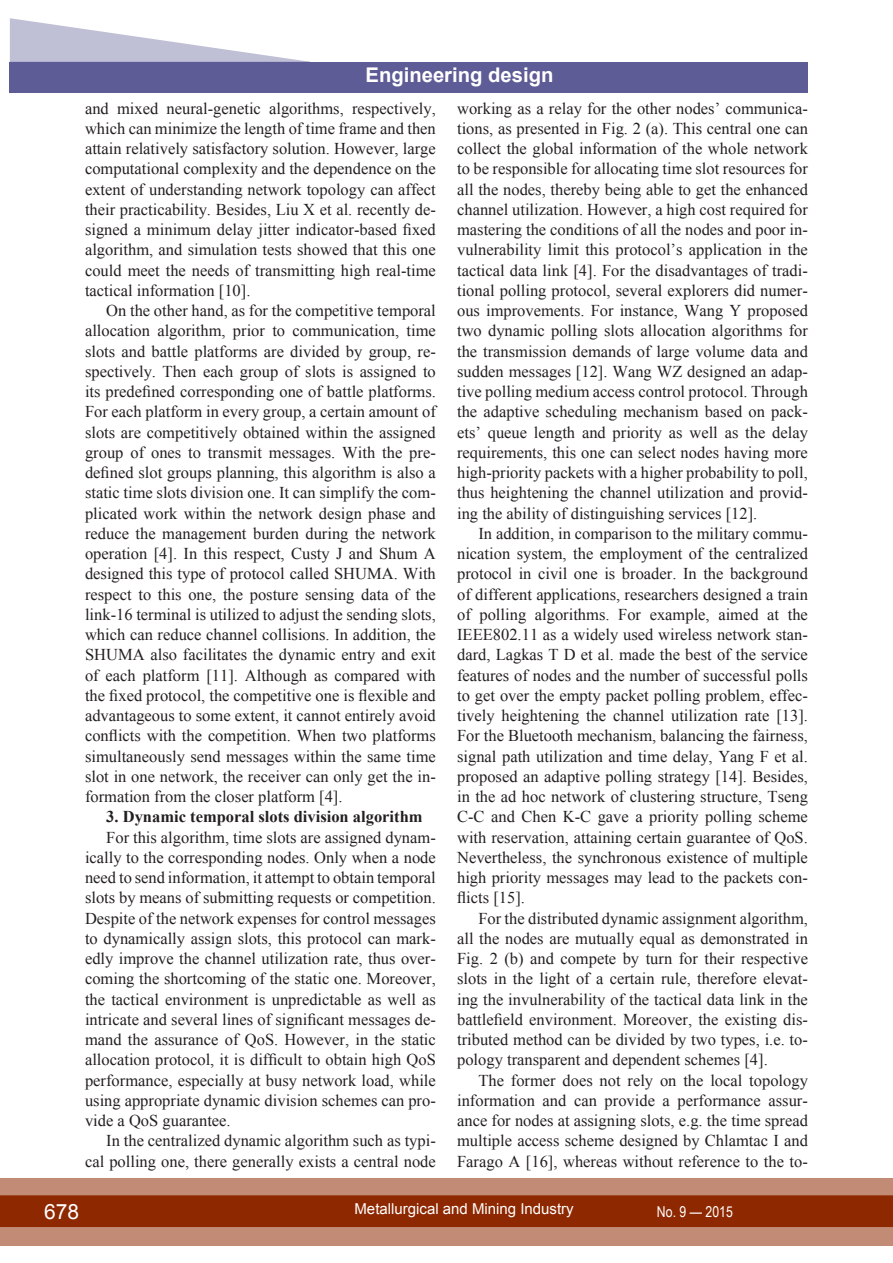
<style>
.page{position:relative;width:893px;height:1263px;background:#fff}
.page>*{position:absolute;margin:0;border:0;box-sizing:border-box;transform-origin:0 0}
.t1{font:21px "Arial";color:#fff}
.t2{font:700 20.25px "Arial";color:#fff}
.ОСНОВНОЙ{font:16.5px/20.2px "Times New Roman";color:#231f20;text-align:justify}
.ОСНОВНОЙ-2{font:700 16.5px "Times New Roman";color:#231f20}
.t3{font:15px "Arial";color:#fff}
.t4{font:15px "Arial Narrow";color:#fff}
</style>
<div class="page">
<div style="left:0;top:1178px;width:893px;height:68px;background:#c28b76"></div>
<div style="left:0;top:1195px;width:893px;height:32px;background:#8e2800;border:2px solid #8e2800"></div>
<div style="left:10px;top:62px;width:798px;height:30px;background:#5e5c96"></div>
<svg style="left:10px;top:18px;width:300px;height:44px"></svg>
<svg style="left:892px;top:1178px;width:1px;height:68px"></svg>
<p class="t2" style="left:365px;top:62px;width:189px">Engineering design</p>
<p class="ОСНОВНОЙ" style="left:85px;top:98px;width:352px">and mixed neural-genetic algorithms, respectively, which can minimize the length of time frame and then attain relatively satisfactory solution. However, large computational complexity and the dependence on the extent of understanding network topology can affect their practicability. Besides, Liu X et al. recently de&shy;signed a minimum delay jitter indicator-based fixed algorithm, and simulation tests showed that this one could meet the needs of transmitting high real-time tactical information [10].</p>
<p class="ОСНОВНОЙ" style="left:85px;top:300px;width:352px;text-indent:21px">On the other hand, as for the competitive temporal allocation algorithm, prior to communication, time slots and battle platforms are divided by group, re&shy;spectively. Then each group of slots is assigned to its predefined corresponding one of battle platforms.<br>For each platform in every group, a certain amount of slots are competitively obtained within the assigned group of ones to transmit messages. With the pre&shy;defined slot groups planning, this algorithm is also a static time slots division one. It can simplify the com&shy;plicated work within the network design phase and reduce the management burden during the network operation [4]. In this respect, Custy J and Shum A designed this type of protocol called SHUMA. With respect to this one, the posture sensing data of the link-16 terminal is utilized to adjust the sending slots, which can reduce channel collisions. In addition, the SHUMA also facilitates the dynamic entry and exit of each platform [11]. Although as compared with the fixed protocol, the competitive one is flexible and advantageous to some extent, it cannot entirely avoid conflicts with the competition. When two platforms simultaneously send messages within the same time slot in one network, the receiver can only get the in&shy;formation from the closer platform [4].</p>
<p class="ОСНОВНОЙ-2" style="left:106px;top:805px;width:318px">3. Dynamic temporal slots division algorithm</p>
<p class="ОСНОВНОЙ" style="left:85px;top:827px;width:352px;text-indent:21px">For this algorithm, time slots are assigned dynam&shy;ically to the corresponding nodes. Only when a node need to send information, it attempt to obtain temporal slots by means of submitting requests or competition.<br>Despite of the network expenses for control messages to dynamically assign slots, this protocol can mark&shy;edly improve the channel utilization rate, thus over&shy;coming the shortcoming of the static one. Moreover, the tactical environment is unpredictable as well as intricate and several lines of significant messages de&shy;mand the assurance of QoS. However, in the static allocation protocol, it is difficult to obtain high QoS performance, especially at busy network load, while using appropriate dynamic division schemes can pro&shy;vide a QoS guarantee.</p>
<p class="ОСНОВНОЙ" style="left:85px;top:1130px;width:352px;text-align:right">In the centralized dynamic algorithm such as typi&shy;cal polling one, there generally exists a central node</p>
<p class="ОСНОВНОЙ" style="left:457px;top:98px;width:352px">working as a relay for the other nodes’ communica&shy;tions, as presented in Fig. 2 (a). This central one can collect the global information of the whole network to be responsible for allocating time slot resources for all the nodes, thereby being able to get the enhanced channel utilization. However, a high cost required for mastering the conditions of all the nodes and poor in&shy;vulnerability limit this protocol’s application in the tactical data link [4]. For the disadvantages of tradi&shy;tional polling protocol, several explorers did numer&shy;ous improvements. For instance, Wang Y proposed two dynamic polling slots allocation algorithms for the transmission demands of large volume data and sudden messages [12]. Wang WZ designed an adap&shy;tive polling medium access control protocol. Through the adaptive scheduling mechanism based on pack&shy;ets’ queue length and priority as well as the delay requirements, this one can select nodes having more high-priority packets with a higher probability to poll, thus heightening the channel utilization and provid&shy;ing the ability of distinguishing services [12].</p>
<p class="ОСНОВНОЙ" style="left:457px;top:523px;width:352px;text-indent:21px">In addition, in comparison to the military commu&shy;nication system, the employment of the centralized protocol in civil one is broader. In the background of different applications, researchers designed a train of polling algorithms. For example, aimed at the IEEE802.11 as a widely used wireless network stan&shy;dard, Lagkas T D et al. made the best of the service features of nodes and the number of successful polls to get over the empty packet polling problem, effec&shy;tively heightening the channel utilization rate [13].<br>For the Bluetooth mechanism, balancing the fairness, signal path utilization and time delay, Yang F et al. proposed an adaptive polling strategy [14]. Besides, in the ad hoc network of clustering structure, Tseng C-C and Chen K-C gave a priority polling scheme with reservation, attaining certain guarantee of QoS.<br>Nevertheless, the synchronous existence of multiple high priority messages may lead to the packets con&shy;flicts [15].</p>
<p class="ОСНОВНОЙ" style="left:457px;top:908px;width:352px;text-indent:21px">For the distributed dynamic assignment algorithm, all the nodes are mutually equal as demonstrated in Fig. 2 (b) and compete by turn for their respective slots in the light of a certain rule, therefore elevat&shy;ing the invulnerability of the tactical data link in the battlefield environment. Moreover, the existing dis&shy;tributed method can be divided by two types, i.e. to&shy;pology transparent and dependent schemes [4].</p>
<p class="ОСНОВНОЙ" style="left:457px;top:1070px;width:352px;text-indent:21px">The former does not rely on the local topology information and can provide a performance assur&shy;ance for nodes at assigning slots, e.g. the time spread multiple access scheme designed by Chlamtac I and Farago A [16], whereas without reference to the to-</p>
<p class="t1" style="left:44px;top:1197px;width:37px">678</p>
<p class="t3" style="left:354px;top:1199px;width:221px">Metallurgical and Mining Industry</p>
<p class="t4" style="left:657px;top:1201px;width:77px">No. 9 — 2015</p>
</div>
